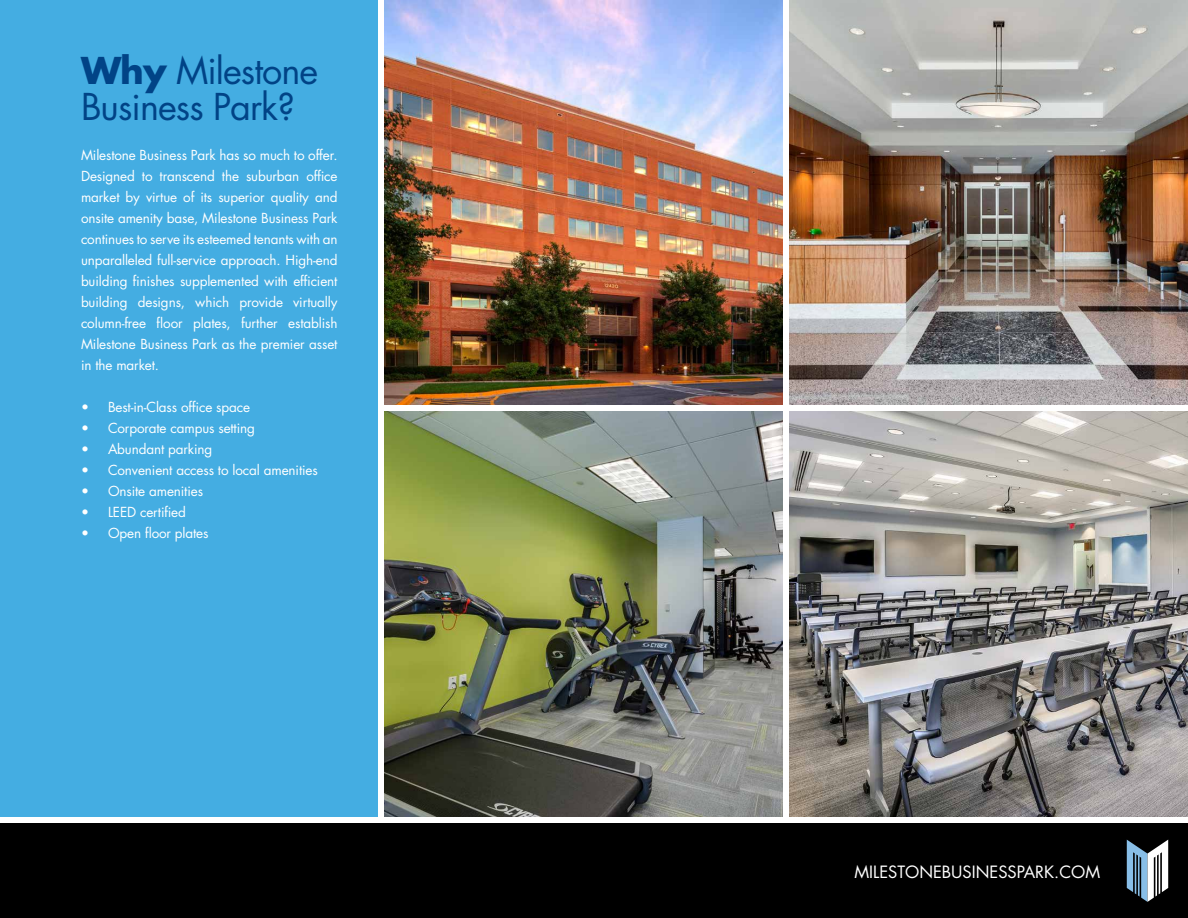
<style>
.page{position:relative;width:1188px;height:918px;background:#fff}
.page>*{position:absolute;margin:0;border:0;box-sizing:border-box;transform-origin:0 0}
.t1{font:36px/36px "Futura Std";letter-spacing:-.025em;color:#014386}
.t2{font:16.5px "Futura Std";color:#fff}
.t3{font:13.5px/21px "Futura Std";letter-spacing:-.01em;color:#fff;text-align:justify}
.s1{font-weight:700}
</style>
<div class="page">
<div style="left:0;top:0;width:378px;height:817px;background:#44ade2"></div>
<img style="left:385px;top:0;width:398px;height:405px">
<img style="left:790px;top:1px;width:398px;height:404px">
<img style="left:385px;top:412px;width:398px;height:405px">
<img style="left:790px;top:412px;width:398px;height:405px">
<div style="left:0;top:824px;width:1188px;height:94px;background:#000"></div>
<svg style="left:1127px;top:840px;width:41px;height:62px"></svg>
<h1 class="t1" style="left:81px;top:53px;width:239px"><span class="s1">Why</span> Milestone<br>Business Park?</h1>
<p class="t3" style="left:81px;top:144px;width:258px">Milestone Business Park has so much to offer.<br>Designed to transcend the suburban office market by virtue of its superior quality and onsite amenity base, Milestone Business Park continues to serve its esteemed tenants with an unparalleled full-service approach. High-end building finishes supplemented with efficient building designs, which provide virtually column-free floor plates, further establish Milestone Business Park as the premier asset in the market.</p>
<p class="t3" style="left:81px;top:396px;width:171px">• Best-in-Class office space</p>
<p class="t3" style="left:81px;top:417px;width:175px">• Corporate campus setting</p>
<p class="t3" style="left:81px;top:438px;width:133px">• Abundant parking</p>
<p class="t3" style="left:81px;top:459px;width:238px">• Convenient access to local amenities</p>
<p class="t3" style="left:81px;top:480px;width:124px">• Onsite amenities</p>
<p class="t3" style="left:81px;top:501px;width:106px">• LEED certified</p>
<p class="t3" style="left:81px;top:522px;width:129px">• Open floor plates</p>
<p class="t2" style="left:854px;top:861px;width:247px">MILESTONEBUSINESSPARK.COM</p>
</div>
